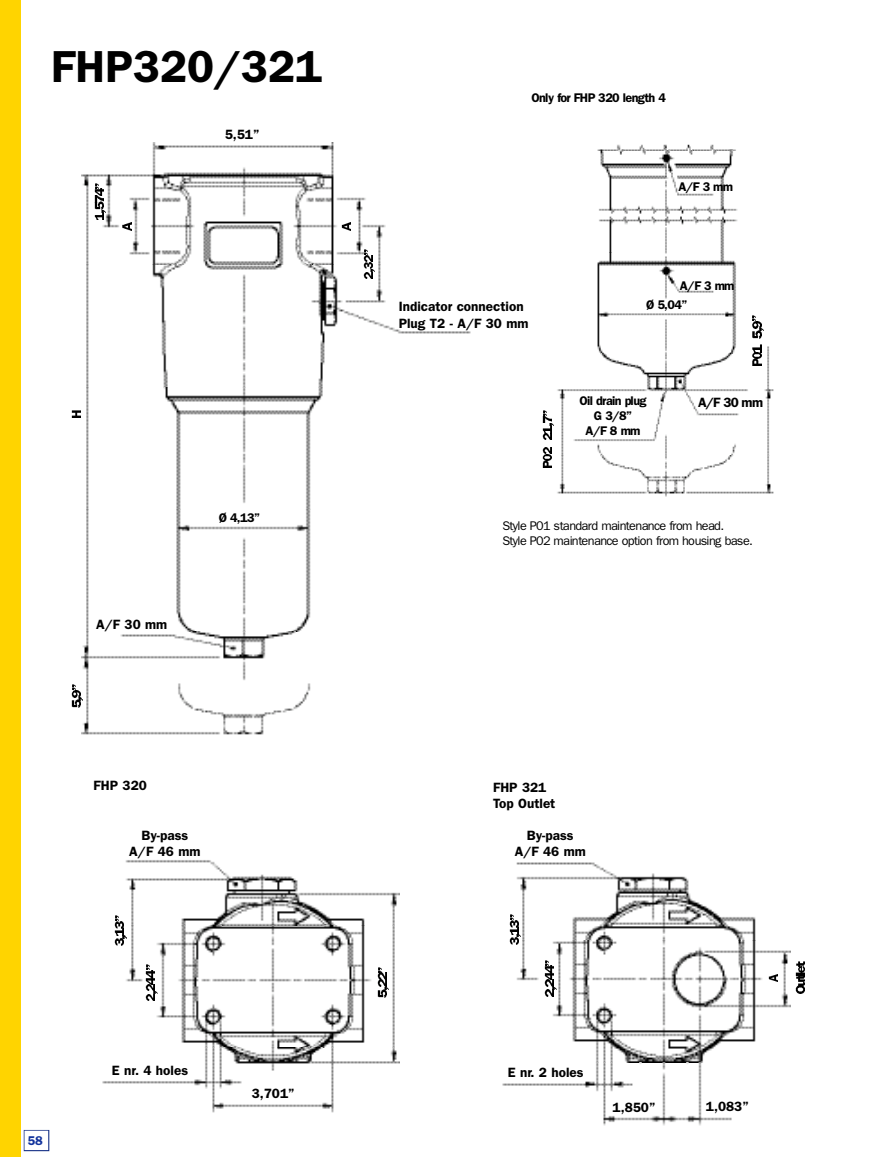
<style>
.page{position:relative;width:872px;height:1157px;background:#fff}
.page>*{position:absolute;margin:0;border:0;box-sizing:border-box;transform-origin:0 0}
.t1{font:600 45px "Franklin Gothic";color:#000}
.t2{font:600 13.5px/16.2px "Franklin Gothic";color:#000;text-align:center}
.t3{font:600 12.75px "Franklin Gothic";color:#13349d}
.t4{font:12.6px/15.1px "Franklin Gothic";letter-spacing:-.055em;color:#000}
.t5{font:600 12.6px/15.1px "Franklin Gothic";letter-spacing:-.055em;color:#000;text-align:center}
</style>
<div class="page">
<div style="left:0;top:0;width:21px;height:1157px;background:#ffd400"></div>
<img style="left:81px;top:143px;width:305px;height:122px">
<img style="left:81px;top:265px;width:390px;height:470px">
<img style="left:125px;top:860px;width:274px;height:65px">
<img style="left:102px;top:925px;width:297px;height:188px">
<svg style="left:340px;top:222px;width:10px;height:8px"></svg>
<svg style="left:114px;top:915px;width:12px;height:30px"></svg>
<svg style="left:145px;top:964px;width:12px;height:36px"></svg>
<svg style="left:376px;top:967px;width:12px;height:30px"></svg>
<svg style="left:121px;top:222px;width:10px;height:8px"></svg>
<svg style="left:71px;top:410px;width:10px;height:7px"></svg>
<svg style="left:71px;top:684px;width:12px;height:23px"></svg>
<svg style="left:363px;top:250px;width:12px;height:29px"></svg>
<svg style="left:93px;top:183px;width:12px;height:37px"></svg>
<img style="left:516px;top:862px;width:240px;height:78px">
<img style="left:502px;top:940px;width:288px;height:186px">
<svg style="left:508px;top:914px;width:12px;height:30px"></svg>
<svg style="left:544px;top:960px;width:12px;height:36px"></svg>
<svg style="left:767px;top:974px;width:10px;height:8px"></svg>
<img style="left:795px;top:975px;width:10px;height:18px">
<svg style="left:795px;top:973px;width:10px;height:2px"></svg>
<img style="left:796px;top:962px;width:9px;height:10px">
<img style="left:557px;top:150px;width:217px;height:347px">
<svg style="left:542px;top:447px;width:10px;height:21px"></svg>
<svg style="left:542px;top:410px;width:12px;height:30px"></svg>
<svg style="left:751px;top:345px;width:10px;height:21px"></svg>
<svg style="left:751px;top:316px;width:12px;height:22px"></svg>
<svg style="left:24px;top:1130px;width:25px;height:21px"></svg>
<h1 class="t1" style="left:51px;top:51px;width:272px">FHP320/321</h1>
<p class="t2" style="left:225px;top:128px;width:36px">5,51”</p>
<p class="t2" style="left:96px;top:617px;width:73px">A/F 30 mm</p>
<p class="t5" style="left:219px;top:512px;width:43px">Ø 4,13”</p>
<p class="t2" style="left:94px;top:778px;width:55px">FHP 320</p>
<p class="t2" style="left:129px;top:828px;width:73px">By-pass<br>A/F 46 mm</p>
<p class="t5" style="left:531px;top:91px;width:136px">Only for FHP 320 length 4</p>
<p class="t5" style="left:678px;top:180px;width:56px">A/F 3 mm</p>
<p class="t5" style="left:680px;top:279px;width:56px">A/F 3 mm</p>
<p class="t2" style="left:399px;top:300px;width:131px;text-align:left">Indicator connection<br>Plug T2 - A/F 30 mm</p>
<p class="t5" style="left:646px;top:298px;width:43px">Ø 5,04”</p>
<p class="t5" style="left:579px;top:394px;width:69px">Oil drain plug<br>G 3/8”<br>A/F 8 mm</p>
<p class="t2" style="left:698px;top:395px;width:67px">A/F 30 mm</p>
<p class="t4" style="left:502px;top:519px;width:252px">Style P01 standard maintenance from head.<br>Style P02 maintenance option from housing base.</p>
<p class="t2" style="left:493px;top:780px;width:64px;text-align:left">FHP 321<br>Top Outlet</p>
<p class="t2" style="left:514px;top:828px;width:73px">By-pass<br>A/F 46 mm</p>
<p class="t3" style="left:27px;top:1136px;width:17px">58</p>
<p class="t2" style="left:112px;top:1063px;width:78px">E nr. 4 holes</p>
<p class="t2" style="left:252px;top:1086px;width:44px">3,701”</p>
<p class="t2" style="left:508px;top:1065px;width:77px">E nr. 2 holes</p>
<p class="t2" style="left:612px;top:1100px;width:44px">1,850”</p>
<p class="t2" style="left:706px;top:1099px;width:44px">1,083”</p>
</div>
